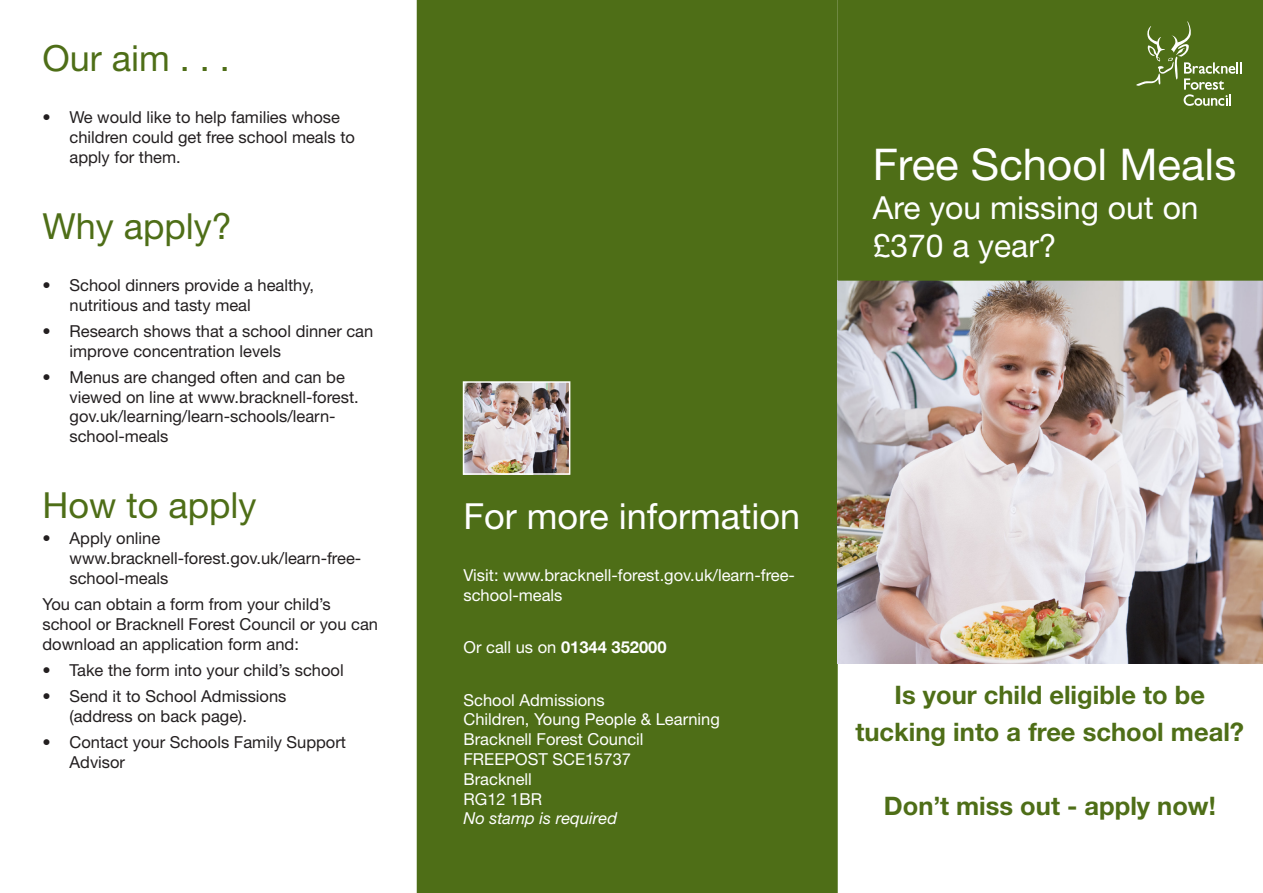
<style>
.page{position:relative;width:1263px;height:893px;background:#fff}
.page>*{position:absolute;margin:0;border:0;box-sizing:border-box;transform-origin:0 0}
.t1{font:43.8px "Helvetica Neue";color:#fff}
.t2{font:36px "Helvetica Neue";color:#4e6e17}
.t3{font:36px "Helvetica Neue";color:#fff}
.t4{font:31.8px/38.1px "Helvetica Neue";color:#fff}
.t5{font:700 25.5px/37.8px "Helvetica Neue";color:#4e6e17;text-align:center}
.t6{font:16.5px/19.8px "Helvetica Neue";color:#231f20}
.t7{font:16.5px/19.8px "Helvetica Neue";color:#fff}
.t8{font:700 16.5px "Helvetica Neue";color:#fff}
.t9{font:italic 16.5px "Helvetica Neue";color:#fff}
.s1{font-weight:400}
</style>
<div class="page">
<div style="left:417px;top:0;width:421px;height:893px;background:#4e6e17"></div>
<img style="left:838px;top:281px;width:425px;height:383px">
<div style="left:838px;top:0;width:425px;height:281px;background:#4e6e17"></div>
<svg style="left:1136px;top:21px;width:106px;height:85px;background:#637f33"></svg>
<img style="left:466px;top:384px;width:101px;height:88px">
<div style="left:463px;top:381px;width:107px;height:94px;border:2px solid #fff"></div>
<p class="t2" style="left:43px;top:37px;width:189px">Our aim . . .</p>
<p class="t6" style="left:70px;top:107px;width:287px;text-indent:-27px">• We would like to help families whose children could get free school meals to apply for them.</p>
<p class="t2" style="left:43px;top:204px;width:191px">Why apply?</p>
<p class="t6" style="left:70px;top:275px;width:246px;text-indent:-27px">• School dinners provide a healthy, nutritious and tasty meal</p>
<p class="t6" style="left:70px;top:321px;width:305px;text-indent:-27px">• Research shows that a school dinner can improve concentration levels</p>
<p class="t6" style="left:70px;top:367px;width:291px;text-indent:-27px">• Menus are changed often and can be viewed on line at www.bracknell-forest. gov.uk/learning/learn-schools/learn&shy;school-meals</p>
<p class="t2" style="left:43px;top:484px;width:215px">How to apply</p>
<p class="t6" style="left:70px;top:528px;width:293px;text-indent:-27px">• Apply online www.bracknell-forest.gov.uk/learn-free&shy;school-meals</p>
<p class="t6" style="left:43px;top:594px;width:337px">You can obtain a form from your child’s school or Bracknell Forest Council or you can download an application form and:</p>
<p class="t6" style="left:43px;top:660px;width:303px">• Take the form into your child’s school</p>
<p class="t6" style="left:70px;top:686px;width:218px;text-indent:-27px">• Send it to School Admissions (address on back page).</p>
<p class="t6" style="left:70px;top:732px;width:278px;text-indent:-27px">• Contact your Schools Family Support<br>Advisor</p>
<p class="t1" style="left:873px;top:139px;width:365px">Free School Meals</p>
<p class="t4" style="left:873px;top:188px;width:327px">Are you missing out on £370 a year?</p>
<p class="t3" style="left:463px;top:494px;width:338px">For more information</p>
<p class="t7" style="left:463px;top:565px;width:333px">Visit: www.bracknell-forest.gov.uk/learn-free&shy;school-meals</p>
<p class="t8" style="left:463px;top:637px;width:204px"><span class="s1">Or call us on</span> 01344 352000</p>
<p class="t7" style="left:463px;top:689px;width:143px">School Admissions</p>
<p class="t7" style="left:463px;top:709px;width:258px">Children, Young People &amp; Learning</p>
<p class="t7" style="left:463px;top:729px;width:181px">Bracknell Forest Council</p>
<p class="t7" style="left:463px;top:749px;width:169px">FREEPOST SCE15737</p>
<p class="t7" style="left:463px;top:769px;width:70px">Bracknell</p>
<p class="t7" style="left:463px;top:788px;width:80px">RG12 1BR</p>
<p class="t9" style="left:463px;top:808px;width:155px">No stamp is required</p>
<p class="t5" style="left:855px;top:675px;width:390px">Is your child eligible to be tucking into a free school meal?</p>
<p class="t5" style="left:884px;top:787px;width:333px">Don’t miss out - apply now!</p>
</div>
